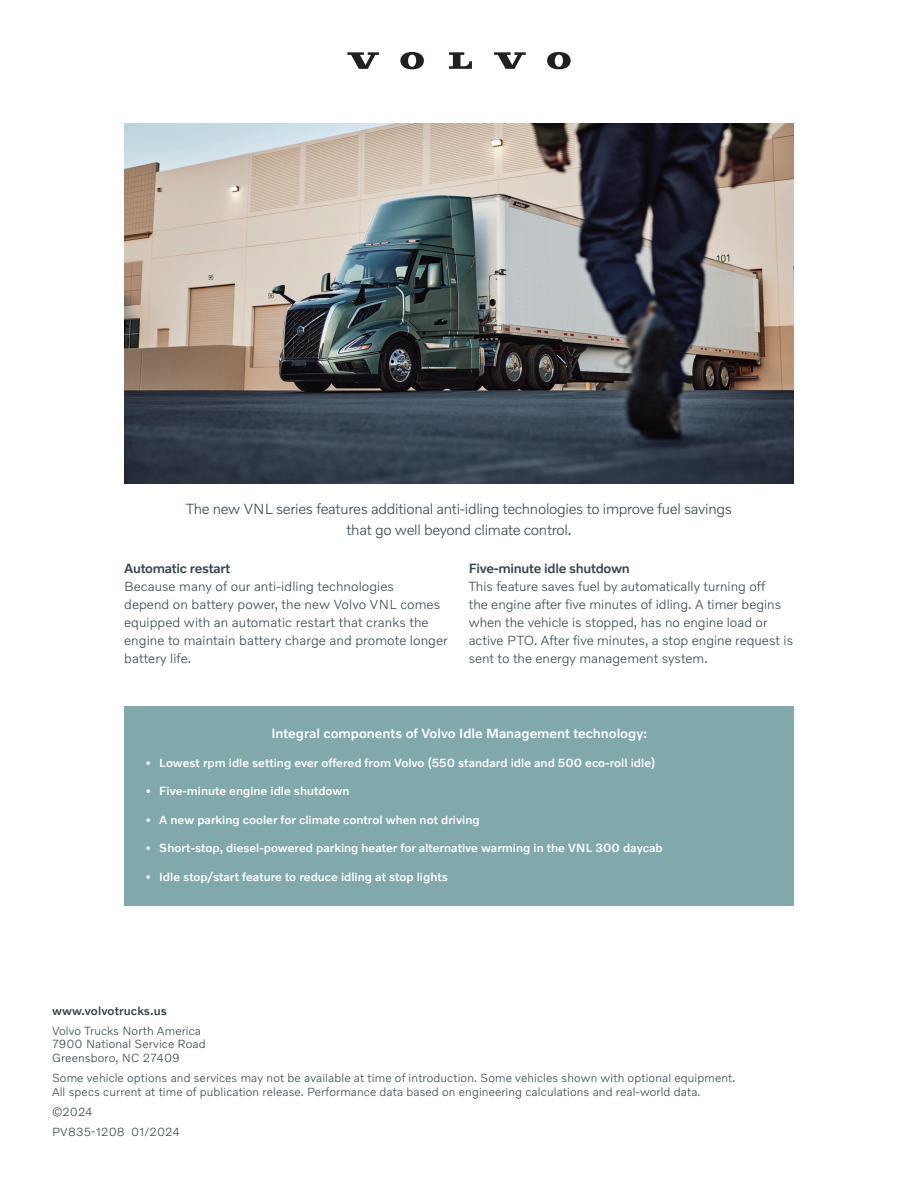
<style>
.page{position:relative;width:918px;height:1188px;background:#fff}
.page>*{position:absolute;margin:0;border:0;box-sizing:border-box;transform-origin:0 0}
.t1{font:300 15px/21px "Volvo Novum";letter-spacing:-.02em;color:#36454d;text-align:center}
.t2{font:300 13.5px/18px "Volvo Novum";color:#36454d}
.t3{font:500 13.5px "Volvo Novum";color:#fff}
.t4{font:500 13.5px "Volvo Novum";letter-spacing:-.02em;color:#36454d}
.t5{font:300 12px/13.5px "Volvo Novum";letter-spacing:.01em;color:#36454d}
.t6{font:500 12px "Volvo Novum";color:#fff}
.t7{font:500 12px "Volvo Novum";letter-spacing:.01em;color:#36454d}
</style>
<div class="page">
<svg style="left:347px;top:52px;width:32px;height:17px"></svg>
<svg style="left:449px;top:52px;width:23px;height:17px"></svg>
<svg style="left:400px;top:52px;width:24px;height:17px"></svg>
<svg style="left:494px;top:52px;width:32px;height:17px"></svg>
<svg style="left:547px;top:52px;width:24px;height:17px"></svg>
<div style="left:124px;top:706px;width:670px;height:199px;background:#81a8aa"></div>
<img style="left:124px;top:123px;width:670px;height:360px">
<p class="t1" style="left:186px;top:497px;width:547px">The new VNL series features additional anti-idling technologies to improve fuel savings that go well beyond climate control.</p>
<p class="t4" style="left:124px;top:560px;width:108px">Automatic restart</p>
<p class="t2" style="left:124px;top:577px;width:325px">Because many of our anti-idling technologies<br>depend on battery power, the new Volvo VNL comes equipped with an automatic restart that cranks the engine to maintain battery charge and promote longer battery life.</p>
<p class="t4" style="left:469px;top:560px;width:163px">Five-minute idle shutdown</p>
<p class="t2" style="left:469px;top:577px;width:326px">This feature saves fuel by automatically turning off<br>the engine after five minutes of idling. A timer begins when the vehicle is stopped, has no engine load or active PTO. After five minutes, a stop engine request is sent to the energy management system.</p>
<p class="t3" style="left:271px;top:725px;width:378px">Integral components of Volvo Idle Management technology:</p>
<p class="t6" style="left:146px;top:755px;width:511px">• Lowest rpm idle setting ever offered from Volvo (550 standard idle and 500 eco-roll idle)</p>
<p class="t6" style="left:146px;top:784px;width:205px">• Five-minute engine idle shutdown</p>
<p class="t6" style="left:146px;top:812px;width:336px">• A new parking cooler for climate control when not driving</p>
<p class="t6" style="left:146px;top:841px;width:519px">• Short-stop, diesel-powered parking heater for alternative warming in the VNL 300 daycab</p>
<p class="t6" style="left:146px;top:869px;width:304px">• Idle stop/start feature to reduce idling at stop lights</p>
<p class="t7" style="left:52px;top:1003px;width:117px">www.volvotrucks.us</p>
<p class="t5" style="left:52px;top:1024px;width:155px">Volvo Trucks North America<br>7900 National Service Road<br>Greensboro, NC 27409</p>
<p class="t5" style="left:52px;top:1071px;width:685px">Some vehicle options and services may not be available at time of introduction. Some vehicles shown with optional equipment.<br>All specs current at time of publication release. Performance data based on engineering calculations and real-world data.</p>
<p class="t5" style="left:52px;top:1101px;width:129px;line-height:20.2px">©2024<br>PV835-1208 01/2024</p>
</div>
